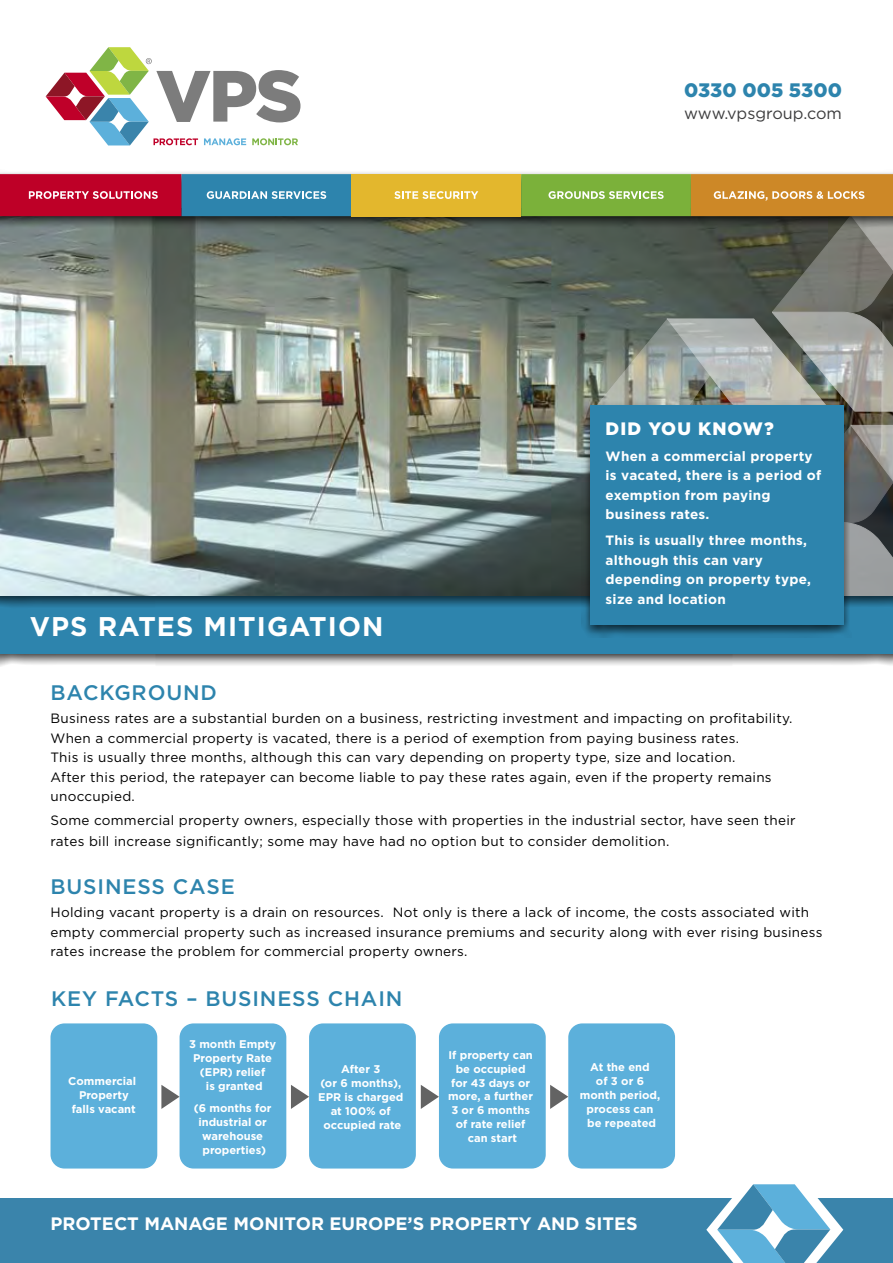
<style>
.page{position:relative;width:893px;height:1263px;background:#fff}
.page>*{position:absolute;margin:0;border:0;box-sizing:border-box;transform-origin:0 0}
.t1{font:700 27px "Gotham";letter-spacing:.04em;color:#fff}
.t2{font:500 21px "Gotham";letter-spacing:.04em;color:#2d84ad}
.t3{font:900 19.5px "Gotham";letter-spacing:.005em;color:#2d84ad}
.t4{font:700 18px "Gotham";color:#fff}
.t5{font:900 18px "Gotham";letter-spacing:.06em;color:#fff}
.t6{font:16.2px "Gotham";color:#3d3d3e}
.t7{font:13.5px/19.5px "Gotham";letter-spacing:.02em;color:#000}
.t8{font:700 13.5px/19.5px "Gotham";letter-spacing:.02em;color:#fff}
.t9{font:700 11.1px/14px "Gotham";color:#fff;text-align:center}
</style>
<div class="page">
<svg style="left:46px;top:47px;width:254px;height:98px"></svg>
<div style="left:0;top:1199px;width:893px;height:64px;background:#3a84ab"></div>
<svg style="left:706px;top:1184px;width:137px;height:79px"></svg>
<div style="left:0;top:591px;width:893px;height:76px;background:#000;opacity:.75"></div>
<div style="left:0;top:595px;width:893px;height:59px;background:#2d84ad"></div>
<div style="left:0;top:204px;width:893px;height:404px;background:#000;opacity:.75"></div>
<img style="left:0;top:229px;width:592px;height:366px">
<svg style="left:592px;top:229px;width:301px;height:366px;background:#787d76"></svg>
<div style="left:0;top:170px;width:893px;height:59px;background:#000;opacity:.75"></div>
<div style="left:0;top:174px;width:182px;height:42px;background:#be0027"></div>
<div style="left:182px;top:174px;width:169px;height:42px;background:#2d84ad"></div>
<div style="left:351px;top:174px;width:170px;height:42px;background:#e3b72d"></div>
<div style="left:521px;top:174px;width:170px;height:42px;background:#7bb13a"></div>
<div style="left:691px;top:174px;width:202px;height:42px;background:#cd8827"></div>
<svg style="left:29px;top:191px;width:129px;height:8px"></svg>
<svg style="left:207px;top:191px;width:119px;height:8px"></svg>
<svg style="left:394px;top:191px;width:84px;height:8px"></svg>
<svg style="left:548px;top:191px;width:116px;height:8px"></svg>
<svg style="left:714px;top:191px;width:150px;height:10px"></svg>
<div style="left:582px;top:401px;width:270px;height:237px;background:#000;opacity:.75"></div>
<div style="left:591px;top:405px;width:253px;height:220px;background:#2d84ad"></div>
<div style="left:51px;top:1023px;width:106px;height:145px;background:#5cb0db;border-radius:14px"></div>
<div style="left:180px;top:1023px;width:106px;height:145px;background:#5cb0db;border-radius:14px"></div>
<div style="left:309px;top:1023px;width:107px;height:145px;background:#5cb0db;border-radius:14px"></div>
<div style="left:439px;top:1023px;width:107px;height:145px;background:#5cb0db;border-radius:14px"></div>
<div style="left:568px;top:1023px;width:107px;height:145px;background:#5cb0db;border-radius:14px"></div>
<svg style="left:161px;top:1085px;width:19px;height:24px"></svg>
<svg style="left:291px;top:1085px;width:18px;height:24px"></svg>
<svg style="left:421px;top:1085px;width:18px;height:24px"></svg>
<svg style="left:550px;top:1085px;width:18px;height:24px"></svg>
<p class="t3" style="left:684px;top:76px;width:159px">0330 005 5300</p>
<p class="t6" style="left:684px;top:104px;width:159px">www.vpsgroup.com</p>
<p class="t5" style="left:606px;top:416px;width:170px">DID YOU KNOW?</p>
<p class="t1" style="left:30px;top:611px;width:355px">VPS RATES MITIGATION</p>
<p class="t8" style="left:606px;top:446px;width:217px">When a commercial property is vacated, there is a period of exemption from paying business rates.</p>
<p class="t8" style="left:606px;top:530px;width:207px">This is usually three months, although this can vary depending on property type, size and location</p>
<p class="t2" style="left:51px;top:680px;width:168px">BACKGROUND</p>
<p class="t7" style="left:51px;top:708px;width:743px">Business rates are a substantial burden on a business, restricting investment and impacting on profitability.</p>
<p class="t7" style="left:51px;top:728px;width:690px">When a commercial property is vacated, there is a period of exemption from paying business rates.<br>This is usually three months, although this can vary depending on property type, size and location.</p>
<p class="t7" style="left:51px;top:767px;width:723px">After this period, the ratepayer can become liable to pay these rates again, even if the property remains unoccupied.</p>
<p class="t7" style="left:51px;top:809px;width:747px;line-height:21px">Some commercial property owners, especially those with properties in the industrial sector, have seen their rates bill increase significantly; some may have had no option but to consider demolition.</p>
<p class="t2" style="left:51px;top:874px;width:186px">BUSINESS CASE</p>
<p class="t7" style="left:51px;top:902px;width:773px">Holding vacant property is a drain on resources. Not only is there a lack of income, the costs associated with empty commercial property such as increased insurance premiums and security along with ever rising business rates increase the problem for commercial property owners.</p>
<p class="t2" style="left:51px;top:987px;width:353px">KEY FACTS – BUSINESS CHAIN</p>
<p class="t9" style="left:68px;top:1074px;width:69px">Commercial<br>Property falls vacant</p>
<p class="t9" style="left:189px;top:1037px;width:89px">3 month Empty<br>Property Rate (EPR) relief<br>is granted</p>
<p class="t9" style="left:194px;top:1101px;width:79px">(6 months for industrial or warehouse properties)</p>
<p class="t9" style="left:318px;top:1062px;width:87px">After 3<br>(or 6 months),<br>EPR is charged at 100% of occupied rate</p>
<p class="t9" style="left:448px;top:1047px;width:86px">If property can be occupied for 43 days or more, a further<br>3 or 6 months of rate relief can start</p>
<p class="t9" style="left:580px;top:1059px;width:82px">At the end<br>of 3 or 6 month period, process can be repeated</p>
<p class="t4" style="left:51px;top:1213px;width:589px">PROTECT MANAGE MONITOR EUROPE’S PROPERTY AND SITES</p>
</div>
